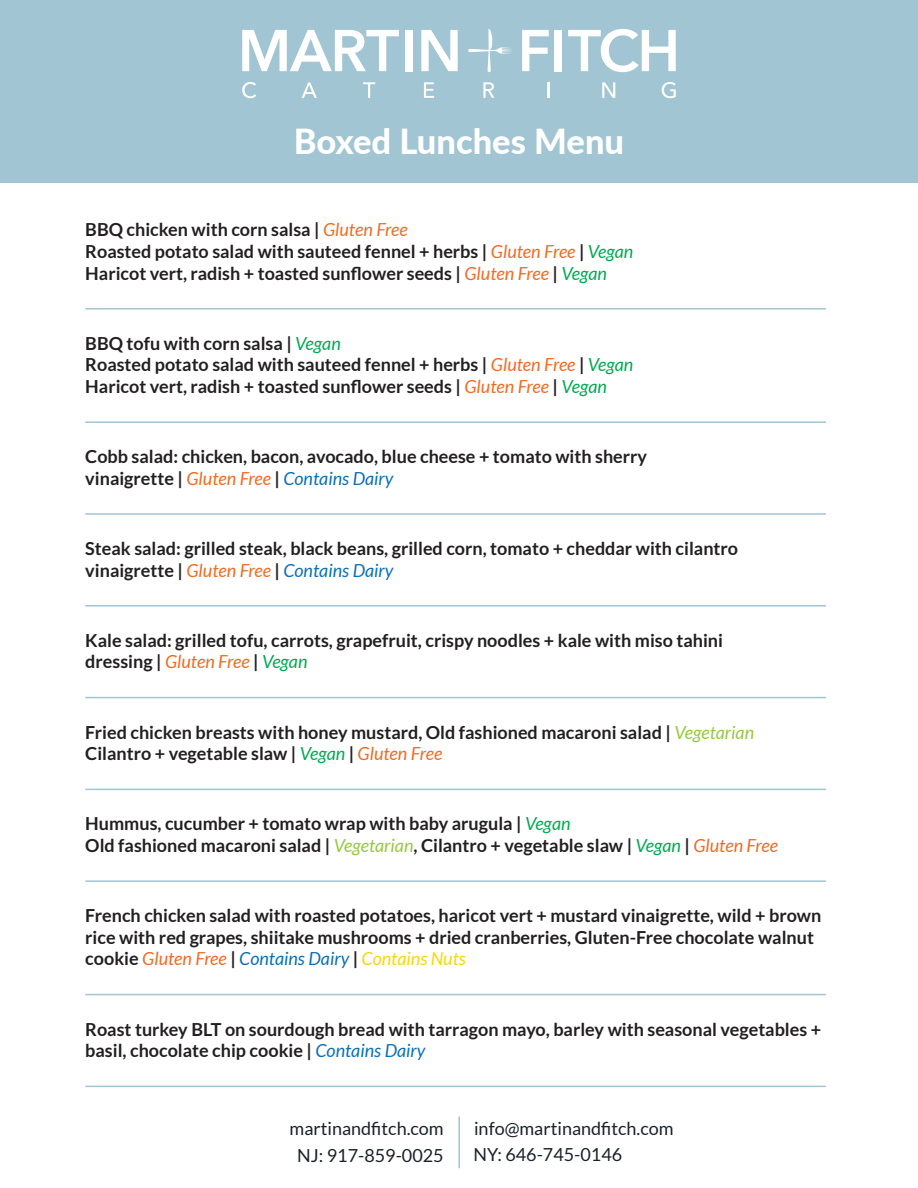
<style>
.page{position:relative;width:918px;height:1188px;background:#fff}
.page>*{position:absolute;margin:0;border:0;box-sizing:border-box;transform-origin:0 0}
.t1{font:800 34.5px "Lato";color:#fff}
.content_no_indent{font:700 18px/21.6px "Lato";color:#231f20}
.t2{font:18px/26.7px "Lato";color:#1a2229;text-align:center}
.s1{font-weight:400;font-style:italic;color:#f36a21}
.s2{font-weight:400;font-style:italic;color:#00ab51}
.s3{font-weight:400;font-style:italic;color:#0970b9}
.s4{font-weight:400;font-style:italic;color:#97c93c}
.s5{font-weight:400;font-style:italic;color:#fad706}
</style>
<div class="page">
<div style="left:0;top:0;width:918px;height:182px;background:#a1c5d2"></div>
<svg style="left:242px;top:30px;width:157px;height:41px"></svg>
<div style="left:405px;top:30px;width:7px;height:41px;background:#fff"></div>
<svg style="left:421px;top:30px;width:37px;height:41px"></svg>
<svg style="left:522px;top:30px;width:27px;height:41px"></svg>
<div style="left:555px;top:30px;width:7px;height:41px;background:#fff"></div>
<svg style="left:568px;top:29px;width:108px;height:43px"></svg>
<svg style="left:468px;top:29px;width:43px;height:43px"></svg>
<svg style="left:242px;top:82px;width:14px;height:16px"></svg>
<svg style="left:302px;top:82px;width:15px;height:16px"></svg>
<svg style="left:363px;top:82px;width:12px;height:16px"></svg>
<svg style="left:424px;top:82px;width:10px;height:16px"></svg>
<svg style="left:483px;top:82px;width:11px;height:16px"></svg>
<svg style="left:548px;top:82px;width:2px;height:16px"></svg>
<svg style="left:602px;top:82px;width:13px;height:16px"></svg>
<svg style="left:662px;top:82px;width:14px;height:16px"></svg>
<hr style="left:458px;top:1116px;width:2px;height:52px;background:#a1c5d2">
<hr style="left:85px;top:308px;width:741px;height:2px;background:#a1c5d2">
<hr style="left:85px;top:421px;width:741px;height:2px;background:#a1c5d2">
<hr style="left:85px;top:513px;width:741px;height:2px;background:#a1c5d2">
<hr style="left:85px;top:605px;width:741px;height:2px;background:#a1c5d2">
<hr style="left:85px;top:697px;width:741px;height:1px;background:#a1c5d2">
<hr style="left:85px;top:789px;width:741px;height:1px;background:#a1c5d2">
<hr style="left:85px;top:880px;width:741px;height:2px;background:#a1c5d2">
<hr style="left:85px;top:994px;width:741px;height:1px;background:#a1c5d2">
<hr style="left:85px;top:1086px;width:741px;height:1px;background:#a1c5d2">
<p class="t1" style="left:294px;top:116px;width:332px">Boxed Lunches Menu</p>
<p class="content_no_indent" style="left:85px;top:219px;width:550px">BBQ chicken with corn salsa | <span class="s1">Gluten Free<br></span>Roasted potato salad with sauteed fennel + herbs | <span class="s1">Gluten Free</span> | <span class="s2">Vegan<br></span>Haricot vert, radish + toasted sunflower seeds | <span class="s1">Gluten Free</span> | <span class="s2">Vegan</span></p>
<p class="content_no_indent" style="left:85px;top:332px;width:550px">BBQ tofu with corn salsa | <span class="s2">Vegan<br></span>Roasted potato salad with sauteed fennel + herbs | <span class="s1">Gluten Free</span> | <span class="s2">Vegan<br></span>Haricot vert, radish + toasted sunflower seeds | <span class="s1">Gluten Free</span> | <span class="s2">Vegan</span></p>
<p class="content_no_indent" style="left:85px;top:446px;width:563px">Cobb salad: chicken, bacon, avocado, blue cheese + tomato with sherry vinaigrette | <span class="s1">Gluten Free</span> | <span class="s3">Contains Dairy</span></p>
<p class="content_no_indent" style="left:85px;top:537px;width:654px">Steak salad: grilled steak, black beans, grilled corn, tomato + cheddar with cilantro vinaigrette | <span class="s1">Gluten Free</span> | <span class="s3">Contains Dairy</span></p>
<p class="content_no_indent" style="left:85px;top:629px;width:639px">Kale salad: grilled tofu, carrots, grapefruit, crispy noodles + kale with miso tahini dressing | <span class="s1">Gluten Free</span> | <span class="s2">Vegan</span></p>
<p class="content_no_indent" style="left:85px;top:721px;width:670px">Fried chicken breasts with honey mustard, Old fashioned macaroni salad | <span class="s4">Vegetarian<br></span>Cilantro + vegetable slaw | <span class="s2">Vegan</span> | <span class="s1">Gluten Free</span></p>
<p class="content_no_indent" style="left:85px;top:813px;width:694px">Hummus, cucumber + tomato wrap with baby arugula | <span class="s2">Vegan<br></span>Old fashioned macaroni salad | <span class="s4">Vegetarian</span>, Cilantro + vegetable slaw | <span class="s2">Vegan</span> | <span class="s1">Gluten Free</span></p>
<p class="content_no_indent" style="left:85px;top:905px;width:738px">French chicken salad with roasted potatoes, haricot vert + mustard vinaigrette, wild + brown rice with red grapes, shiitake mushrooms + dried cranberries, Gluten-Free chocolate walnut cookie <span class="s1">Gluten Free</span> | <span class="s3">Contains Dairy</span> | <span class="s5">Contains Nuts</span></p>
<p class="content_no_indent" style="left:85px;top:1018px;width:737px">Roast turkey BLT on sourdough bread with tarragon mayo, barley with seasonal vegetables + basil, chocolate chip cookie | <span class="s3">Contains Dairy</span></p>
<p class="t2" style="left:290px;top:1115px;width:156px">martinandfitch.com<br>NJ: 917-859-0025</p>
<p class="t2" style="left:474px;top:1115px;width:201px">info@martinandfitch.com</p>
<p class="t2" style="left:474px;top:1141px;width:150px">NY: 646-745-0146</p>
</div>
